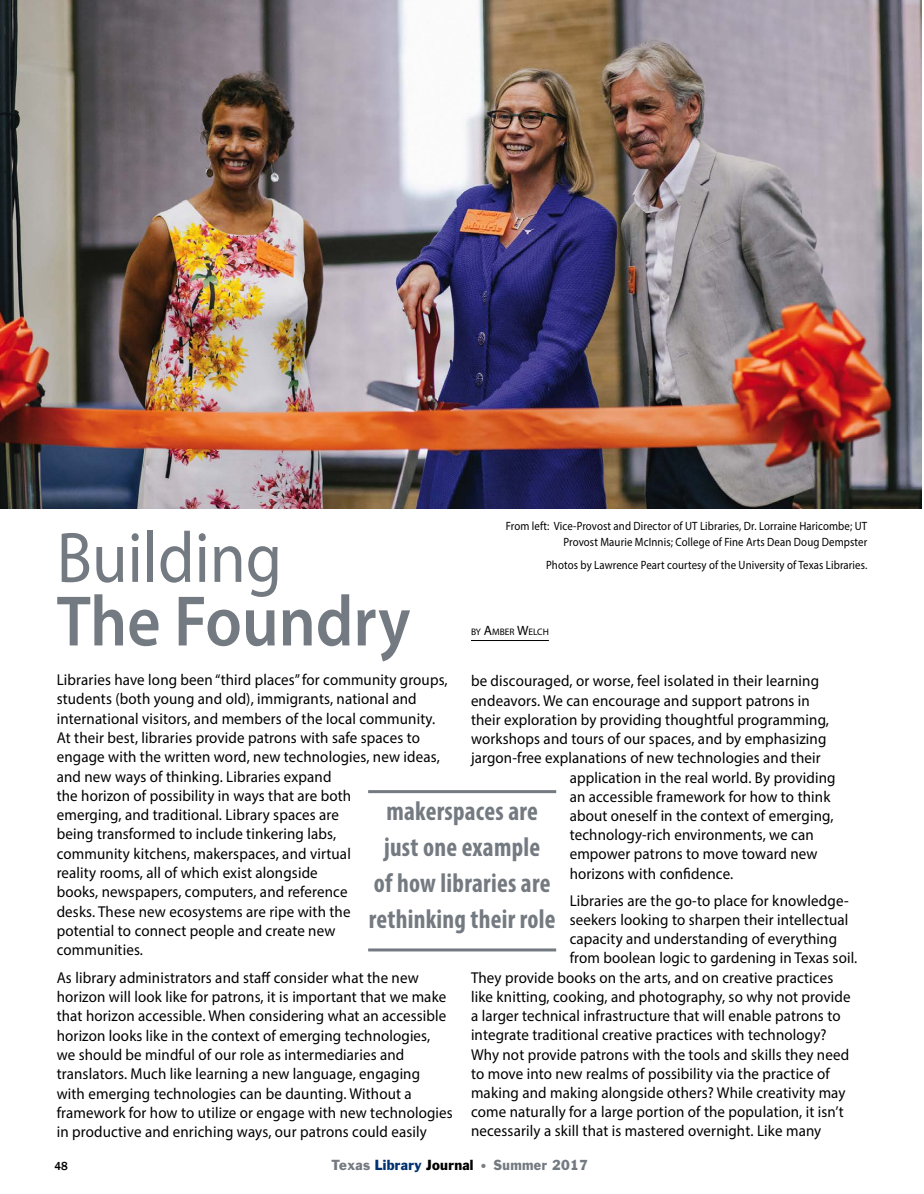
<style>
.page{position:relative;width:924px;height:1194px;background:#fff}
.page>*{position:absolute;margin:0;border:0;box-sizing:border-box;transform-origin:0 0}
.t1{font:600 72px "Myriad Pro";color:#747a81;scale:.9 1}
.t2{font:72px "Myriad Pro";color:#747a81;scale:.9 1}
.t3{font:700 condensed 27px/36px "Myriad Pro";letter-spacing:.01em;color:#747a81;text-align:center;scale:.95 1}
.t4{font:15.75px/19.4px "Myriad Pro";letter-spacing:.01em;color:#000;scale:.95 1}
.t5{font:13.5px "Franklin Gothic";letter-spacing:.025em;color:#747a81;scale:.95 1}
.t6{font:12px/16.5px "Myriad Pro";letter-spacing:.01em;color:#000;text-align:right;scale:.9 1}
.t7{font:500 12px "Franklin Gothic";color:#000;scale:.95 1}
.t8{font:9.45px "Myriad Pro";color:#000}
.s1{font-size:13.5px}
.s2{color:#003170}
.s3{color:#000}
.s4{font-family:"Futura";font-weight:500;color:#7b7d80}
</style>
<div class="page">
<img style="left:0;top:0;width:921px;height:508px">
<hr style="left:471px;top:640px;width:78px;height:1px;background:#000">
<hr style="left:368px;top:790px;width:188px;height:3px;background:#747a81">
<hr style="left:368px;top:948px;width:188px;height:3px;background:#747a81">
<p class="t6" style="left:505px;top:517px;width:403px">From left: Vice-Provost and Director of UT Libraries, Dr. Lorraine Haricombe; UT<br>Provost Maurie McInnis; College of Fine Arts Dean Doug Dempster</p>
<p class="t6" style="left:546px;top:557px;width:358px">Photos by Lawrence Peart courtesy of the University of Texas Libraries.</p>
<h1 class="t2" style="left:57px;top:513px;width:252px">Building</h1>
<h1 class="t1" style="left:57px;top:575px;width:394px">The Foundry</h1>
<p class="t4" style="left:57px;top:669px;width:413px">Libraries have long been “third places” for community groups, students (both young and old), immigrants, national and international visitors, and members of the local community.<br>At their best, libraries provide patrons with safe spaces to engage with the written word, new technologies, new ideas, and new ways of thinking. Libraries expand<br>the horizon of possibility in ways that are both<br>emerging, and traditional. Library spaces are<br>being transformed to include tinkering labs,<br>community kitchens, makerspaces, and virtual<br>reality rooms, all of which exist alongside<br>books, newspapers, computers, and reference<br>desks. These new ecosystems are ripe with the<br>potential to connect people and create new<br>communities.</p>
<p class="t4" style="left:57px;top:967px;width:418px">As library administrators and staff consider what the new horizon will look like for patrons, it is important that we make that horizon accessible. When considering what an accessible horizon looks like in the context of emerging technologies,<br>we should be mindful of our role as intermediaries and translators. Much like learning a new language, engaging<br>with emerging technologies can be daunting. Without a framework for how to utilize or engage with new technologies in productive and enriching ways, our patrons could easily</p>
<p class="t8" style="left:471px;top:625px;width:79px">BY <span class="s1">A</span>MBER <span class="s1">W</span>ELCH</p>
<p class="t4" style="left:471px;top:671px;width:368px">be discouraged, or worse, feel isolated in their learning</p>
<p class="t4" style="left:471px;top:690px;width:358px">endeavors. We can encourage and support patrons in</p>
<p class="t4" style="left:471px;top:709px;width:378px">their exploration by providing thoughtful programming,</p>
<p class="t4" style="left:471px;top:729px;width:375px">workshops and tours of our spaces, and by emphasizing</p>
<p class="t4" style="left:471px;top:748px;width:369px">jargon-free explanations of new technologies and their</p>
<p class="t4" style="left:569px;top:767px;width:281px">application in the real world. By providing</p>
<p class="t4" style="left:569px;top:786px;width:276px">an accessible framework for how to think</p>
<p class="t4" style="left:569px;top:805px;width:279px">about oneself in the context of emerging,</p>
<p class="t4" style="left:569px;top:825px;width:258px">technology-rich environments, we can</p>
<p class="t4" style="left:569px;top:844px;width:262px">empower patrons to move toward new</p>
<p class="t4" style="left:569px;top:863px;width:174px">horizons with confidence.</p>
<p class="t4" style="left:569px;top:890px;width:295px">Libraries are the go-to place for knowledge-</p>
<p class="t4" style="left:569px;top:909px;width:295px">seekers looking to sharpen their intellectual</p>
<p class="t4" style="left:569px;top:929px;width:283px">capacity and understanding of everything</p>
<p class="t4" style="left:569px;top:948px;width:304px">from boolean logic to gardening in Texas soil.</p>
<p class="t4" style="left:471px;top:967px;width:383px">They provide books on the arts, and on creative practices</p>
<p class="t4" style="left:471px;top:986px;width:401px">like knitting, cooking, and photography, so why not provide</p>
<p class="t4" style="left:471px;top:1005px;width:390px">a larger technical infrastructure that will enable patrons to</p>
<p class="t4" style="left:471px;top:1025px;width:376px">integrate traditional creative practices with technology?</p>
<p class="t4" style="left:471px;top:1044px;width:399px">Why not provide patrons with the tools and skills they need</p>
<p class="t4" style="left:471px;top:1063px;width:379px">to move into new realms of possibility via the practice of</p>
<p class="t4" style="left:471px;top:1082px;width:396px">making and making alongside others? While creativity may</p>
<p class="t4" style="left:471px;top:1101px;width:394px">come naturally for a large portion of the population, it isn’t</p>
<p class="t4" style="left:471px;top:1121px;width:370px">necessarily a skill that is mastered overnight. Like many</p>
<h2 class="t3" style="left:368px;top:792px;width:198px">makerspaces are just one example<br>of how libraries are rethinking their role</h2>
<p class="t7" style="left:55px;top:1158px;width:16px">48</p>
<p class="t5" style="left:331px;top:1156px;width:271px">Texas <span class="s2">Library</span> <span class="s3">Journal</span> <span class="s4">•</span> Summer 2017</p>
</div>
